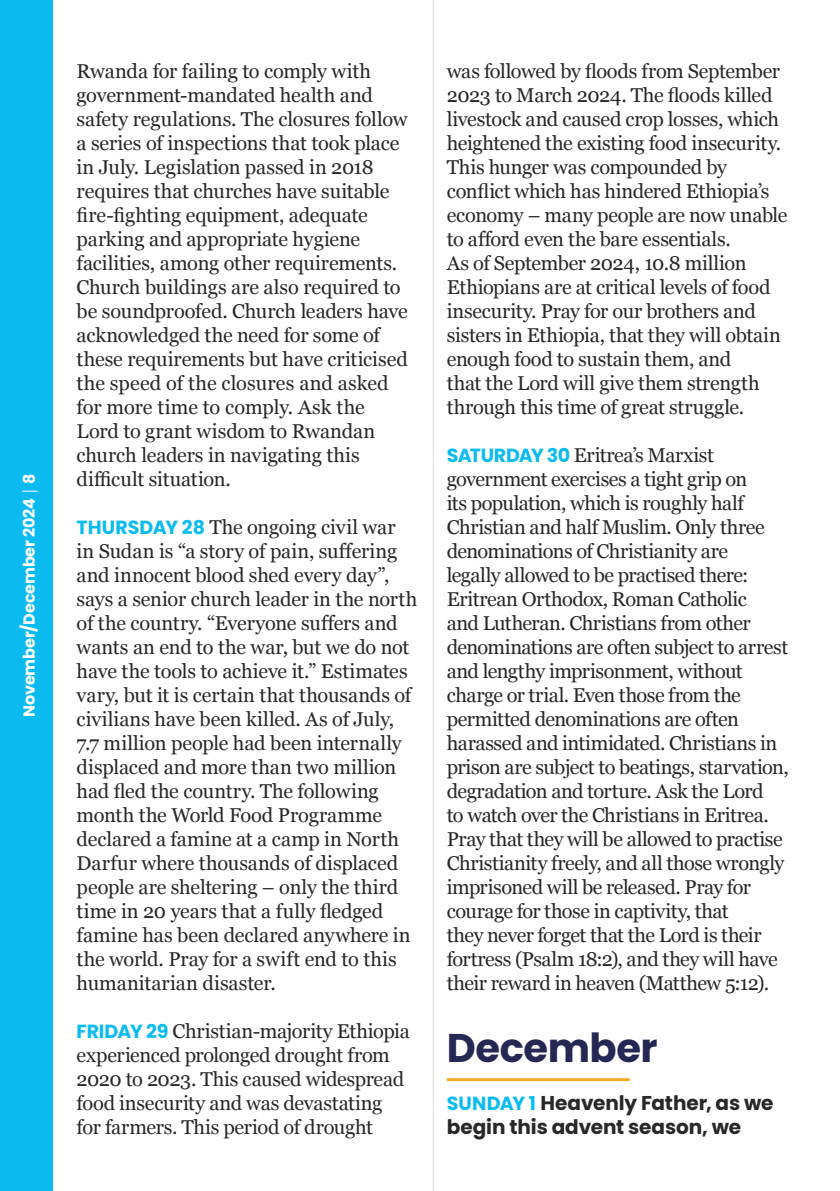
<style>
.page{position:relative;width:840px;height:1191px;background:#fff}
.page>*{position:absolute;margin:0;border:0;box-sizing:border-box;transform-origin:0 0}
.t1{font:700 40px "Poppins";letter-spacing:-.01em;color:#242853}
.t2{font:20px/24px "Georgia";letter-spacing:-.015em;color:#282827}
.t3{font:700 20px/24px "Poppins";letter-spacing:-.005em;color:#282827}
.t4{font:700 16px "Poppins";letter-spacing:-.01em;color:#fff}
.s1{font-family:"Poppins";font-weight:700;font-size:19px;color:#0bbbef}
.s2{font-size:19px;color:#0bbbef}
</style>
<div class="page">
<div style="left:0;top:0;width:53px;height:1191px;background:#0bbbef"></div>
<svg style="left:22px;top:490px;width:15px;height:1px"></svg>
<hr style="left:432px;top:0;width:1px;height:1191px;background:#dadada">
<hr style="left:446px;top:1078px;width:183px;height:3px;background:#f5ac2c">
<p class="t4" style="left:20px;top:717px;width:244px;rotate:-90deg">November/December 2024 8</p>
<p class="t2" style="left:77px;top:58px;width:332px">Rwanda for failing to comply with government-mandated health and safety regulations. The closures follow a series of inspections that took place in July. Legislation passed in 2018 requires that churches have suitable fire-fighting equipment, adequate parking and appropriate hygiene facilities, among other requirements.<br>Church buildings are also required to be soundproofed. Church leaders have acknowledged the need for some of these requirements but have criticised the speed of the closures and asked for more time to comply. Ask the Lord to grant wisdom to Rwandan church leaders in navigating this difficult situation.</p>
<p class="t2" style="left:77px;top:514px;width:342px"><span class="s1">THURSDAY 28</span> The ongoing civil war in Sudan is “a story of pain, suffering and innocent blood shed every day”, says a senior church leader in the north of the country. “Everyone suffers and wants an end to the war, but we do not have the tools to achieve it.” Estimates vary, but it is certain that thousands of civilians have been killed. As of July, 7.7 million people had been internally displaced and more than two million had fled the country. The following month the World Food Programme declared a famine at a camp in North Darfur where thousands of displaced people are sheltering – only the third time in 20 years that a fully fledged famine has been declared anywhere in the world. Pray for a swift end to this humanitarian disaster.</p>
<p class="t2" style="left:77px;top:1018px;width:334px"><span class="s1">FRIDAY 29</span> Christian-majority Ethiopia experienced prolonged drought from 2020 to 2023. This caused widespread food insecurity and was devastating for farmers. This period of drought</p>
<p class="t2" style="left:446px;top:58px;width:342px">was followed by floods from September 2023 to March 2024. The floods killed livestock and caused crop losses, which heightened the existing food insecurity.<br>This hunger was compounded by conflict which has hindered Ethiopia’s economy – many people are now unable to afford even the bare essentials.<br>As of September 2024, 10.8 million Ethiopians are at critical levels of food insecurity. Pray for our brothers and sisters in Ethiopia, that they will obtain enough food to sustain them, and<br>that the Lord will give them strength through this time of great struggle.</p>
<p class="t2" style="left:446px;top:442px;width:343px"><span class="s1">SATURDAY 30</span> Eritrea’s Marxist government exercises a tight grip on<br>its population, which is roughly half Christian and half Muslim. Only three denominations of Christianity are<br>legally allowed to be practised there:<br>Eritrean Orthodox, Roman Catholic<br>and Lutheran. Christians from other denominations are often subject to arrest and lengthy imprisonment, without charge or trial. Even those from the permitted denominations are often harassed and intimidated. Christians in prison are subject to beatings, starvation, degradation and torture. Ask the Lord<br>to watch over the Christians in Eritrea.<br>Pray that they will be allowed to practise Christianity freely, and all those wrongly imprisoned will be released. Pray for courage for those in captivity, that<br>they never forget that the Lord is their fortress (Psalm 18:2), and they will have their reward in heaven (Matthew 5:12).</p>
<h1 class="t1" style="left:446px;top:1025px;width:212px">December</h1>
<p class="t3" style="left:446px;top:1091px;width:328px"><span class="s2">SUNDAY 1</span> Heavenly Father, as we begin this advent season, we</p>
</div>
